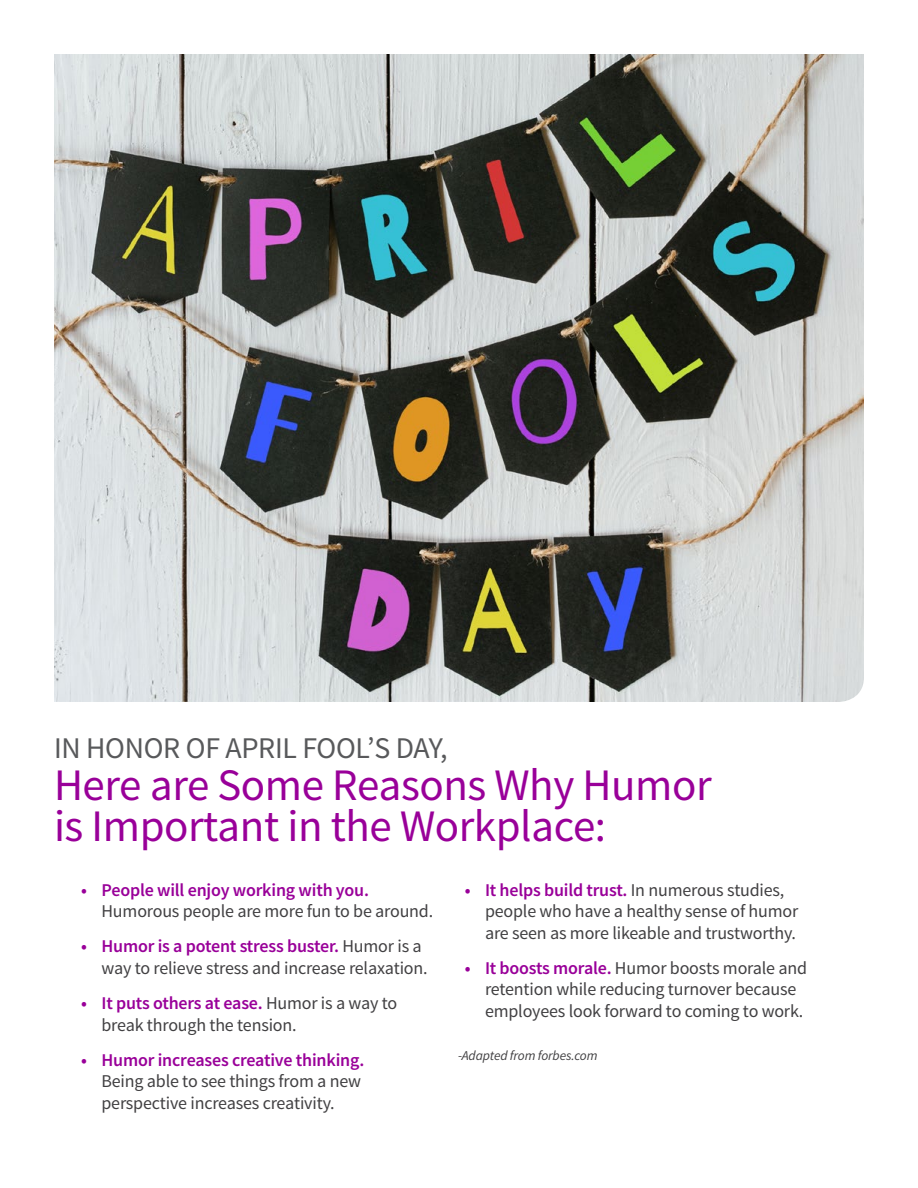
<style>
.page{position:relative;width:918px;height:1188px;background:#fff}
.page>*{position:absolute;margin:0;border:0;box-sizing:border-box;transform-origin:0 0}
.t1{font:45px/42px "Source Sans Pro";letter-spacing:-.01em;color:#909}
.t2{font:30px "Source Sans Pro";letter-spacing:-.01em;color:#58595b}
.t3{font:18px/21.6px "Source Sans Pro";letter-spacing:-.01em;color:#414042}
.t4{font:600 18px "Source Sans Pro";letter-spacing:-.01em;color:#909}
.t5{font:italic 13.5px "Source Sans Pro";letter-spacing:-.01em;color:#414042}
.s1{font-weight:600;color:#909}
</style>
<div class="page">
<img style="left:54px;top:54px;width:810px;height:648px">
<h2 class="t2" style="left:54px;top:729px;width:395px">IN HONOR OF APRIL FOOL’S DAY,</h2>
<h1 class="t1" style="left:54px;top:764px;width:659px">Here are Some Reasons Why Humor is Important in the Workplace:</h1>
<p class="t4" style="left:81px;top:878px;width:289px">• People will enjoy working with you.</p>
<p class="t3" style="left:102px;top:901px;width:333px">Humorous people are more fun to be around.</p>
<p class="t3" style="left:102px;top:936px;width:328px;text-indent:-20px"><span class="s1">• Humor is a potent stress buster.</span> Humor is a way to relieve stress and increase relaxation.</p>
<p class="t3" style="left:102px;top:992px;width:297px;text-indent:-20px"><span class="s1">• It puts others at ease.</span> Humor is a way to break through the tension.</p>
<p class="t4" style="left:81px;top:1048px;width:285px">• Humor increases creative thinking.</p>
<p class="t3" style="left:102px;top:1071px;width:261px">Being able to see things from a new perspective increases creativity.</p>
<p class="t3" style="left:485px;top:879px;width:315px;text-indent:-20px"><span class="s1">• It helps build trust.</span> In numerous studies, people who have a healthy sense of humor are seen as more likeable and trustworthy.</p>
<p class="t3" style="left:485px;top:957px;width:324px;text-indent:-20px"><span class="s1">• It boosts morale.</span> Humor boosts morale and retention while reducing turnover because employees look forward to coming to work.</p>
<p class="t5" style="left:458px;top:1047px;width:141px">-Adapted from forbes.com</p>
</div>
